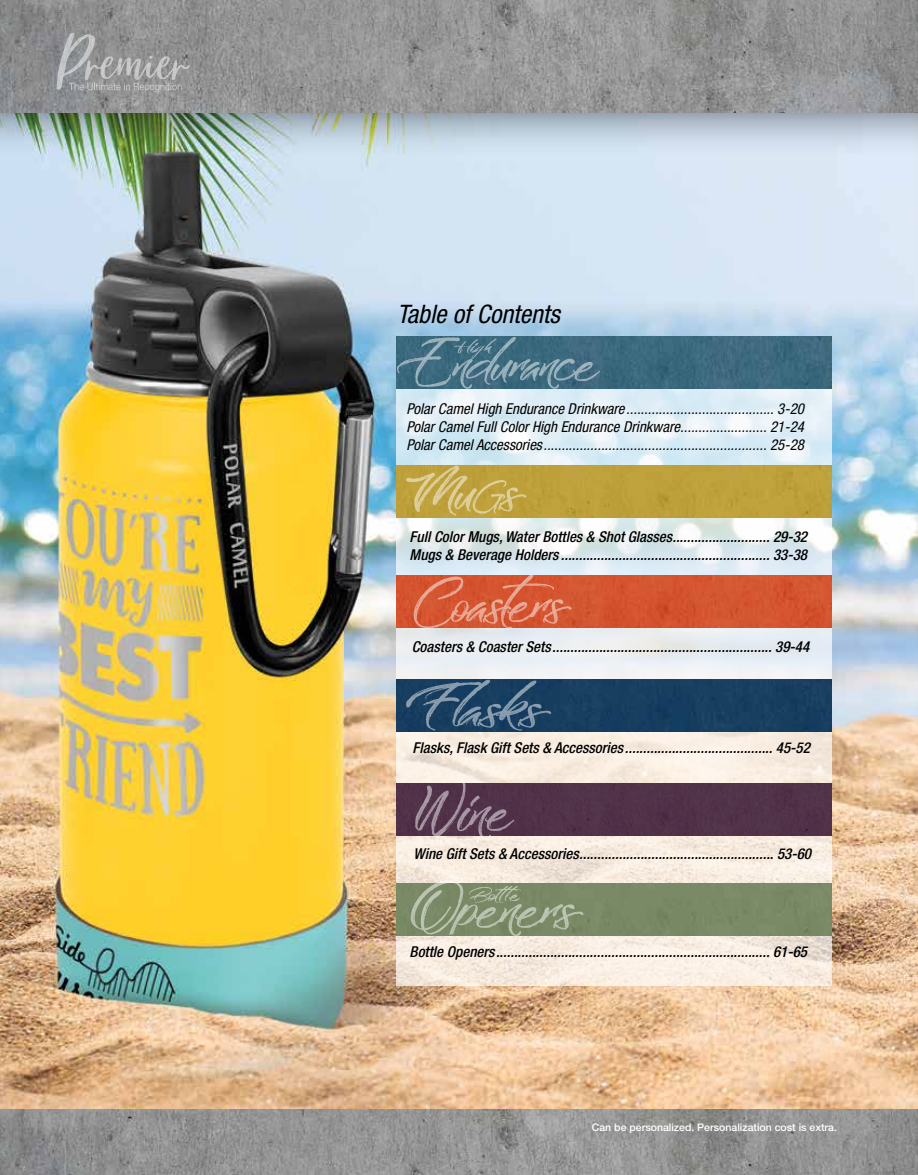
<style>
.page{position:relative;width:918px;height:1175px;background:#fff}
.page>*{position:absolute;margin:0;border:0;box-sizing:border-box;transform-origin:0 0}
.t1{font:italic condensed 25.5px "Helvetica Neue LT Std";color:#000}
.t2{font:italic 500 condensed 15px/18px "Helvetica Neue LT Std";color:#000}
.t3{font:italic condensed 15px/18px "Helvetica Neue LT Std";color:#000;text-align:justify}
.t4{font:500 10.5px "Helvetica Neue LT Std";color:#fff}
</style>
<div class="page">
<img style="left:0;top:159px;width:918px;height:950px">
<img style="left:0;top:1109px;width:918px;height:65px">
<img style="left:0;top:112px;width:918px;height:47px">
<img style="left:0;top:0;width:918px;height:112px">
<svg style="left:56px;top:32px;width:134px;height:60px;background:#9a9b9c"></svg>
<svg style="left:397px;top:388px;width:435px;height:598px;background:#eaebe8"></svg>
<img style="left:397px;top:336px;width:435px;height:52px">
<div style="left:397px;top:465px;width:435px;height:52px;background:#bea13b"></div>
<svg style="left:406px;top:465px;width:120px;height:50px;background:#c4aa50"></svg>
<div style="left:397px;top:575px;width:435px;height:52px;background:#d45530"></div>
<svg style="left:414px;top:574px;width:158px;height:54px;background:#d86646"></svg>
<div style="left:397px;top:679px;width:435px;height:52px;background:#183f60"></div>
<svg style="left:406px;top:679px;width:145px;height:51px;background:#315472"></svg>
<div style="left:397px;top:883px;width:435px;height:52px;background:#7a8a66"></div>
<svg style="left:411px;top:880px;width:172px;height:56px;background:#8d997a"></svg>
<div style="left:397px;top:783px;width:435px;height:52px;background:#513249"></div>
<svg style="left:415px;top:778px;width:99px;height:61px;background:#775d6d"></svg>
<svg style="left:397px;top:337px;width:203px;height:52px;background:#4d7689"></svg>
<h1 class="t1" style="left:397px;top:299px;width:164px">Table of Contents</h1>
<p class="t3" style="left:407px;top:400px;width:399px">Polar Camel High Endurance Drinkware......................................... 3-20<br>Polar Camel Full Color High Endurance Drinkware........................ 21-24<br>Polar Camel Accessories.............................................................. 25-28</p>
<p class="t2" style="left:410px;top:528px;width:399px">Full Color Mugs, Water Bottles &amp; Shot Glasses........................... 29-32<br>Mugs &amp; Beverage Holders .......................................................... 33-38</p>
<p class="t2" style="left:412px;top:637px;width:399px">Coasters &amp; Coaster Sets............................................................. 39-44</p>
<p class="t2" style="left:412px;top:738px;width:399px">Flasks, Flask Gift Sets &amp; Accessories......................................... 45-52</p>
<p class="t2" style="left:414px;top:844px;width:399px">Wine Gift Sets &amp; Accessories...................................................... 53-60</p>
<p class="t2" style="left:410px;top:943px;width:399px">Bottle Openers............................................................................ 61-65</p>
<p class="t4" style="left:592px;top:1120px;width:247px">Can be personalized. Personalization cost is extra.</p>
</div>
